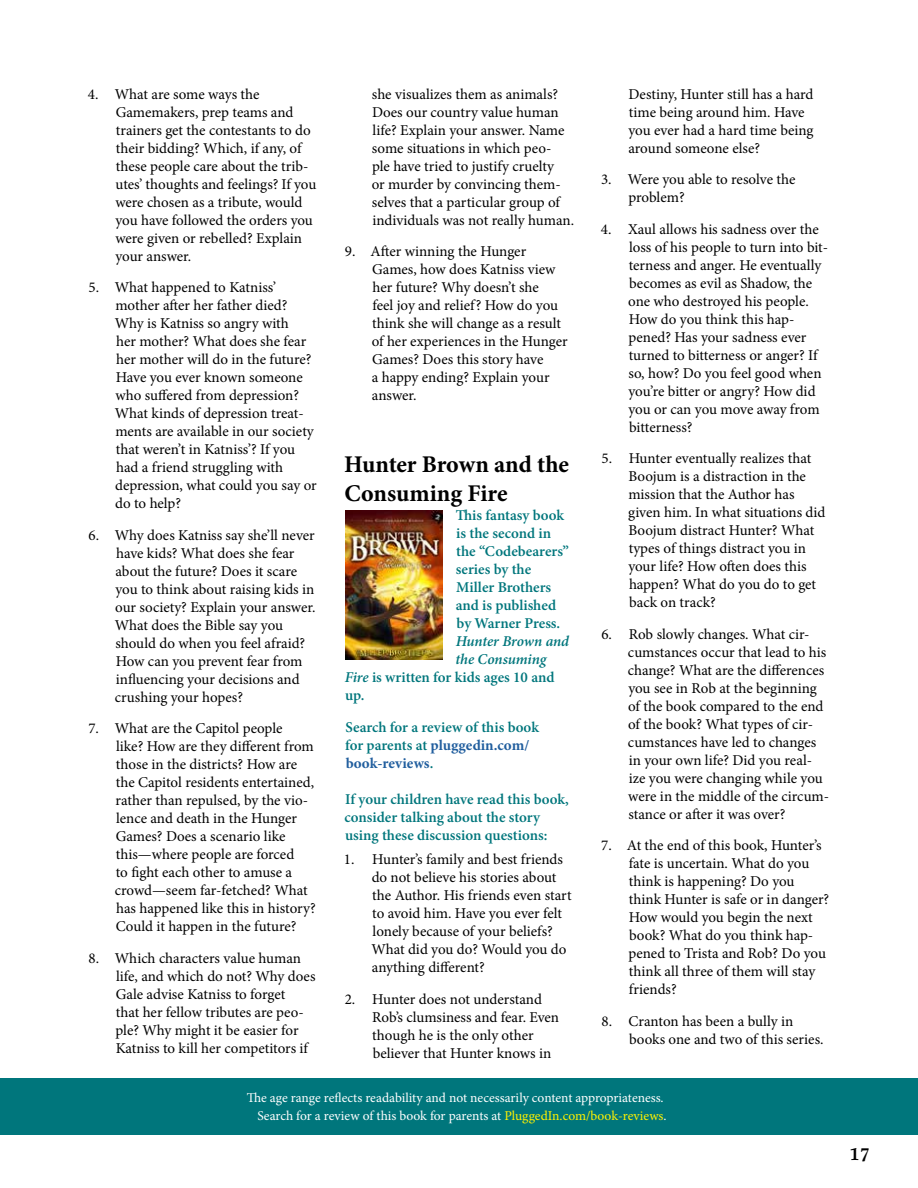
<style>
.page{position:relative;width:918px;height:1188px;background:#fff}
.page>*{position:absolute;margin:0;border:0;box-sizing:border-box;transform-origin:0 0}
.t1{font:700 24px/28.8px "Minion Pro";letter-spacing:-.005em;color:#000}
.t2{font:700 20.25px "Atma Serif OT";color:#000}
.t3{font:15px/18px "Minion Pro";letter-spacing:-.005em;color:#000}
.t4{font:600 15px/18px "Minion Pro";color:#00767c}
.t5{font:italic 600 15px "Minion Pro";letter-spacing:-.01em;color:#00767c}
.t6{font:13.5px/18.3px "Minion Pro";letter-spacing:-.005em;color:#fff;text-align:right}
.s1{font-style:italic}
.s2{font-weight:700;color:#215e9e}
.s3{color:#fff200}
</style>
<div class="page">
<div style="left:0;top:1078px;width:918px;height:56px;background:#00767c"></div>
<img style="left:345px;top:511px;width:97px;height:149px">
<p class="t3" style="left:115px;top:85px;width:202px;text-indent:-27px">4. What are some ways the<br>Gamemakers, prep teams and trainers get the contestants to do their bidding? Which, if any, of these people care about the trib&shy;utes’ thoughts and feelings? If you were chosen as a tribute, would you have followed the orders you were given or rebelled? Explain your answer.</p>
<p class="t3" style="left:115px;top:278px;width:203px;text-indent:-26px">5. What happened to Katniss’ mother after her father died?<br>Why is Katniss so angry with<br>her mother? What does she fear her mother will do in the future?<br>Have you ever known someone who suffered from depression?<br>What kinds of depression treat&shy;ments are available in our society that weren’t in Katniss’? If you had a friend struggling with depression, what could you say or do to help?</p>
<p class="t3" style="left:115px;top:526px;width:201px;text-indent:-26px">6. Why does Katniss say she’ll never have kids? What does she fear about the future? Does it scare you to think about raising kids in our society? Explain your answer.<br>What does the Bible say you should do when you feel afraid?<br>How can you prevent fear from influencing your decisions and crushing your hopes?</p>
<p class="t3" style="left:115px;top:719px;width:202px;text-indent:-27px">7. What are the Capitol people<br>like? How are they different from those in the districts? How are the Capitol residents entertained, rather than repulsed, by the vio&shy;lence and death in the Hunger<br>Games? Does a scenario like this—where people are forced<br>to fight each other to amuse a crowd—seem far-fetched? What has happened like this in history?<br>Could it happen in the future?</p>
<p class="t3" style="left:116px;top:949px;width:202px;text-indent:-27px">8. Which characters value human life, and which do not? Why does<br>Gale advise Katniss to forget<br>that her fellow tributes are peo&shy;ple? Why might it be easier for<br>Katniss to kill her competitors if</p>
<p class="t3" style="left:372px;top:85px;width:202px">she visualizes them as animals?<br>Does our country value human life? Explain your answer. Name some situations in which peo&shy;ple have tried to justify cruelty<br>or murder by convincing them&shy;selves that a particular group of individuals was not really human.</p>
<p class="t3" style="left:372px;top:242px;width:198px;text-indent:-27px">9. After winning the Hunger<br>Games, how does Katniss view her future? Why doesn’t she<br>feel joy and relief? How do you think she will change as a result of her experiences in the Hunger<br>Games? Does this story have<br>a happy ending? Explain your answer.</p>
<h1 class="t1" style="left:344px;top:450px;width:226px">Hunter Brown and the<br>Consuming Fire</h1>
<p class="t4" style="left:456px;top:506px;width:115px">This fantasy book is the second in the “Codebearers” series by the<br>Miller Brothers and is published by Warner Press.</p>
<p class="t5" style="left:456px;top:631px;width:115px">Hunter Brown and</p>
<p class="t5" style="left:456px;top:649px;width:92px">the Consuming</p>
<p class="t4" style="left:345px;top:668px;width:211px"><span class="s1">Fire</span> is written for kids ages 10 and</p>
<p class="t4" style="left:345px;top:686px;width:21px">up.</p>
<p class="t4" style="left:345px;top:718px;width:195px">Search for a review of this book for parents at <span class="s2">pluggedin.com/ book-reviews</span>.</p>
<p class="t4" style="left:344px;top:790px;width:226px">If your children have read this book, consider talking about the story using these discussion questions:</p>
<p class="t3" style="left:371px;top:851px;width:202px;text-indent:-28px">1. Hunter’s family and best friends do not believe his stories about the Author. His friends even start to avoid him. Have you ever felt lonely because of your beliefs?<br>What did you do? Would you do anything different?</p>
<p class="t3" style="left:372px;top:990px;width:188px;text-indent:-27px">2. Hunter does not understand<br>Rob’s clumsiness and fear. Even though he is the only other believer that Hunter knows in</p>
<p class="t3" style="left:628px;top:85px;width:187px">Destiny, Hunter still has a hard time being around him. Have you ever had a hard time being around someone else?</p>
<p class="t3" style="left:629px;top:170px;width:168px;text-indent:-27px">3. Were you able to resolve the problem?</p>
<p class="t3" style="left:628px;top:220px;width:202px;text-indent:-27px">4. Xaul allows his sadness over the loss of his people to turn into bit&shy;terness and anger. He eventually becomes as evil as Shadow, the one who destroyed his people.<br>How do you think this hap&shy;pened? Has your sadness ever turned to bitterness or anger? If so, how? Do you feel good when you’re bitter or angry? How did you or can you move away from bitterness?</p>
<p class="t3" style="left:628px;top:449px;width:199px;text-indent:-27px">5. Hunter eventually realizes that<br>Boojum is a distraction in the mission that the Author has given him. In what situations did<br>Boojum distract Hunter? What types of things distract you in your life? How often does this happen? What do you do to get back on track?</p>
<p class="t3" style="left:628px;top:625px;width:203px;text-indent:-26px">6. Rob slowly changes. What cir&shy;cumstances occur that lead to his change? What are the differences you see in Rob at the beginning of the book compared to the end of the book? What types of cir&shy;cumstances have led to changes in your own life? Did you real&shy;ize you were changing while you were in the middle of the circum&shy;stance or after it was over?</p>
<p class="t3" style="left:628px;top:836px;width:202px;text-indent:-27px">7. At the end of this book, Hunter’s fate is uncertain. What do you think is happening? Do you think Hunter is safe or in danger?<br>How would you begin the next book? What do you think hap&shy;pened to Trista and Rob? Do you think all three of them will stay friends?</p>
<p class="t3" style="left:629px;top:1012px;width:194px;text-indent:-28px">8. Cranton has been a bully in books one and two of this series.</p>
<p class="t6" style="left:247px;top:1088px;width:420px">The age range reflects readability and not necessarily content appropriateness.<br>Search for a review of this book for parents at <span class="s3">PluggedIn.com/book-reviews</span>.</p>
<h2 class="t2" style="left:850px;top:1142px;width:22px">17</h2>
</div>
